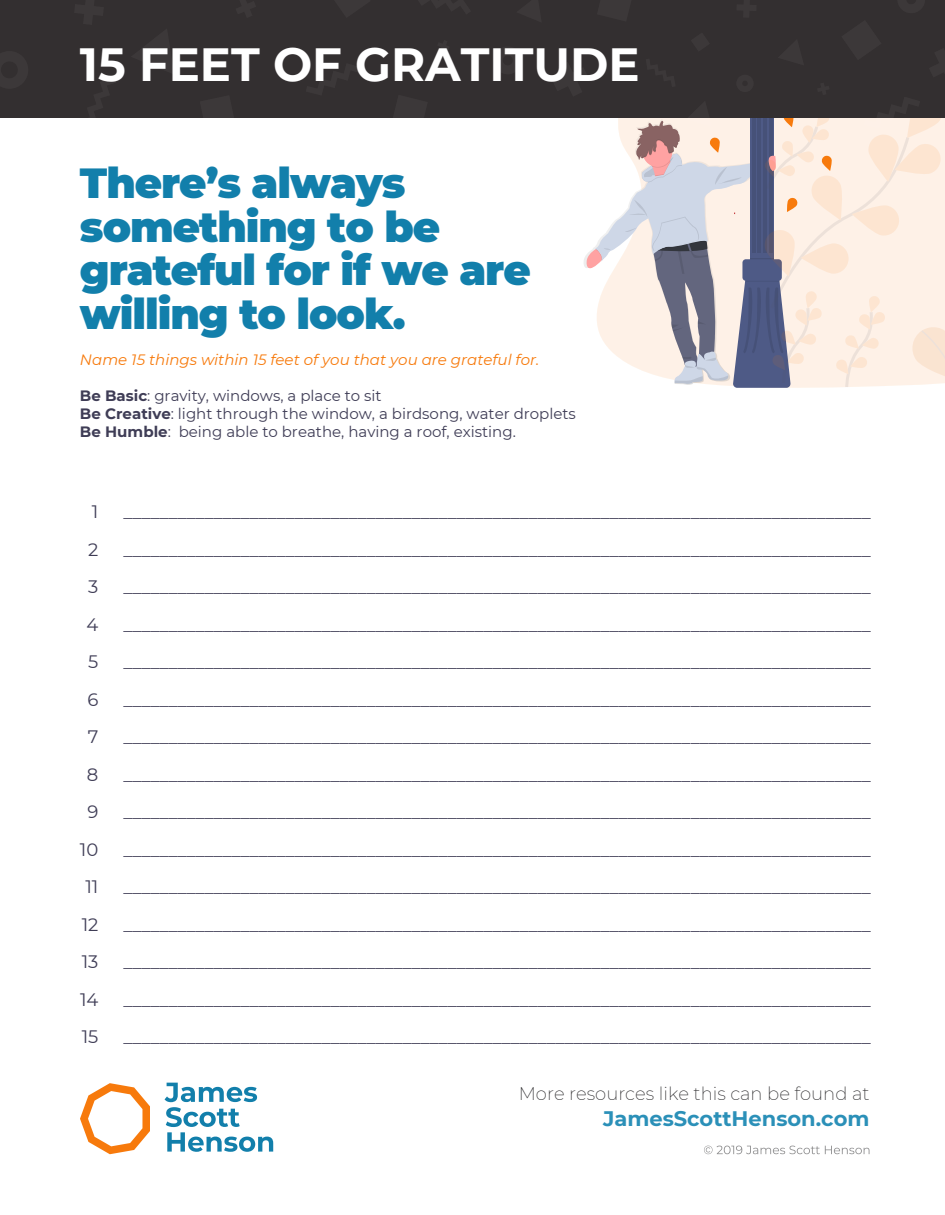
<style>
.page{position:relative;width:945px;height:1215px;background:#fff}
.page>*{position:absolute;margin:0;border:0;box-sizing:border-box;transform-origin:0 0}
.t1{font:700 46.5px "Montserrat";color:#fff}
.t2{font:900 42px/43.5px "Montserrat";letter-spacing:-.025em;color:#127fab}
.t3{font:700 21px "Montserrat";color:#2b90b8}
.t4{font:18px/37.5px "Montserrat";color:#3f3d56;text-align:right}
.t5{font:200 18px "Montserrat";color:#2b2a2c}
.t6{font:15px/18px "Montserrat";color:#3f3d56}
.t7{font:italic 15px "Montserrat";color:#f77a0c}
.s1{font-weight:700}
</style>
<div class="page">
<div style="left:0;top:0;width:945px;height:117px;background:#332f30"></div>
<svg style="left:80px;top:117px;width:36px;height:1px"></svg>
<svg style="left:200px;top:117px;width:36px;height:1px"></svg>
<svg style="left:391px;top:117px;width:37px;height:1px"></svg>
<svg style="left:553px;top:117px;width:392px;height:271px"></svg>
<svg style="left:165px;top:1083px;width:108px;height:69px"></svg>
<svg style="left:80px;top:1083px;width:70px;height:71px"></svg>
<svg style="left:704px;top:1146px;width:166px;height:8px"></svg>
<h1 class="t1" style="left:80px;top:31px;width:561px">15 FEET OF GRATITUDE</h1>
<h2 class="t2" style="left:80px;top:159px;width:452px">There’s always something to be grateful for if we are willing to look.</h2>
<p class="t7" style="left:80px;top:349px;width:461px">Name 15 things within 15 feet of you that you are grateful for.</p>
<p class="t6" style="left:80px;top:386px;width:497px"><span class="s1">Be Basic</span>: gravity, windows, a place to sit<br><span class="s1">Be Creative</span>: light through the window, a birdsong, water droplets<br><span class="s1">Be Humble</span>: being able to breathe, having a roof, existing.</p>
<p class="t4" style="left:80px;top:493px;width:20px">1<br>2<br>3<br>4<br>5<br>6<br>7<br>8<br>9<br>10<br>11<br>12<br>13<br>14<br>15</p>
<p class="t4" style="left:124px;top:493px;width:748px;text-align:justify">___________________________________________________________________________________ ___________________________________________________________________________________ ___________________________________________________________________________________ ___________________________________________________________________________________ ___________________________________________________________________________________ ___________________________________________________________________________________ ___________________________________________________________________________________ ___________________________________________________________________________________ ___________________________________________________________________________________ ___________________________________________________________________________________ ___________________________________________________________________________________ ___________________________________________________________________________________ ___________________________________________________________________________________ ___________________________________________________________________________________ ___________________________________________________________________________________</p>
<p class="t5" style="left:519px;top:1082px;width:352px">More resources like this can be found at</p>
<p class="t3" style="left:603px;top:1103px;width:268px">JamesScottHenson.com</p>
</div>
